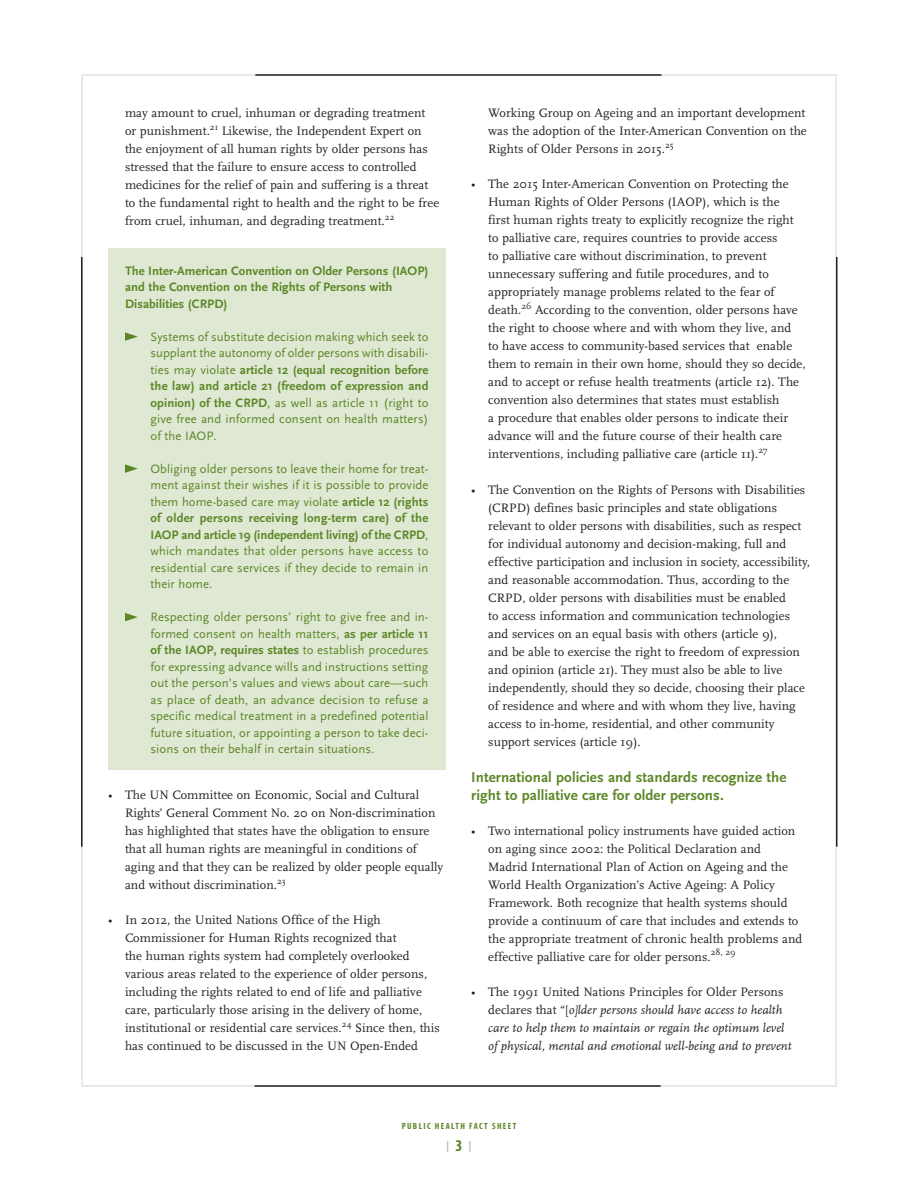
<style>
.page{position:relative;width:918px;height:1188px;background:#fff}
.page>*{position:absolute;margin:0;border:0;box-sizing:border-box;transform-origin:0 0}
.t1{font:700 15px/18px "Scala Sans";letter-spacing:.005em;color:#5c8727}
.t2{font:12.75px/18px "Scala";letter-spacing:.005em;color:#231f20}
.t3{font:12.75px/16.5px "Scala Sans";letter-spacing:.005em;color:#5c8727;text-align:justify}
.t4{font:italic 12.75px/18px "Scala";letter-spacing:.005em;color:#231f20}
.t5{font:700 12.75px/16.5px "Scala Sans";letter-spacing:.005em;color:#5c8727}
.t6{font:900 10.5px "Myriad Pro";color:#bcbdc0}
.t7{font:700 condensed 9px "Myriad Pro";letter-spacing:.15em;color:#5c8727}
.s1{font-weight:700}
.s2{font-style:normal}
.s3{font-weight:700;font-stretch:condensed;font-size:16.5px;color:#5c8727}
</style>
<div class="page">
<hr style="left:255px;top:74px;width:407px;height:2px;background:#231f20">
<hr style="left:255px;top:1085px;width:406px;height:2px;background:#231f20">
<hr style="left:836px;top:257px;width:1px;height:590px;background:#231f20">
<hr style="left:81px;top:257px;width:1px;height:590px;background:#231f20">
<div style="left:108px;top:248px;width:338px;height:522px;background:#dfe8d3"></div>
<svg style="left:125px;top:332px;width:13px;height:9px"></svg>
<svg style="left:125px;top:464px;width:13px;height:9px"></svg>
<svg style="left:125px;top:613px;width:13px;height:8px"></svg>
<p class="t2" style="left:125px;top:105px;width:316px">may amount to cruel, inhuman or degrading treatment or punishment.<sup>21</sup> Likewise, the Independent Expert on the enjoyment of all human rights by older persons has stressed that the failure to ensure access to controlled medicines for the relief of pain and suffering is a threat to the fundamental right to health and the right to be free from cruel, inhuman, and degrading treatment.<sup>22</sup></p>
<p class="t5" style="left:125px;top:264px;width:305px">The Inter-American Convention on Older Persons (IAOP) and the Convention on the Rights of Persons with<br>Disabilities (CRPD)</p>
<p class="t3" style="left:151px;top:329px;width:279px">Systems of substitute decision making which seek to supplant the autonomy of older persons with disabili&shy;ties may violate <span class="s1">article 12 (equal recognition before the law) and article 21 (freedom of expression and opinion) of the CRPD</span>, as well as article 11 (right to give free and informed consent on health matters) of the IAOP.</p>
<p class="t3" style="left:151px;top:461px;width:279px">Obliging older persons to leave their home for treat&shy;ment against their wishes if it is possible to provide them home-based care may violate <span class="s1">article 12 (rights of older persons receiving long-term care) of the IAOP and article 19 (independent living) of the CRPD</span>, which mandates that older persons have access to residential care services if they decide to remain in their home.</p>
<p class="t3" style="left:151px;top:610px;width:279px">Respecting older persons’ right to give free and in&shy;formed consent on health matters, <span class="s1">as per article 11 of the IAOP, requires states</span> to establish procedures for expressing advance wills and instructions setting out the person’s values and views about care—such as place of death, an advance decision to refuse a specific medical treatment in a predefined potential future situation, or appointing a person to take deci&shy;sions on their behalf in certain situations.</p>
<p class="t2" style="left:125px;top:787px;width:320px;text-indent:-17px">• The UN Committee on Economic, Social and Cultural Rights’ General Comment No. 20 on Non-discrimination has highlighted that states have the obligation to ensure that all human rights are meaningful in conditions of aging and that they can be realized by older people equally and without discrimination.<sup>23</sup></p>
<p class="t2" style="left:125px;top:912px;width:316px;text-indent:-17px">• In 2012, the United Nations Office of the High Commissioner for Human Rights recognized that<br>the human rights system had completely overlooked various areas related to the experience of older persons, including the rights related to end of life and palliative care, particularly those arising in the delivery of home, institutional or residential care services.<sup>24</sup> Since then, this has continued to be discussed in the UN Open-Ended</p>
<p class="t2" style="left:488px;top:105px;width:320px;text-align:justify">Working Group on Ageing and an important development was the adoption of the Inter-American Convention on the Rights of Older Persons in 2015.<sup>25</sup></p>
<p class="t2" style="left:488px;top:176px;width:319px;text-indent:-17px">• The 2015 Inter-American Convention on Protecting the Human Rights of Older Persons (IAOP), which is the<br>first human rights treaty to explicitly recognize the right to palliative care, requires countries to provide access<br>to palliative care without discrimination, to prevent unnecessary suffering and futile procedures, and to appropriately manage problems related to the fear of death.<sup>26</sup> According to the convention, older persons have the right to choose where and with whom they live, and<br>to have access to community-based services that enable them to remain in their own home, should they so decide, and to accept or refuse health treatments (article 12). The convention also determines that states must establish<br>a procedure that enables older persons to indicate their advance will and the future course of their health care interventions, including palliative care (article 11).<sup>27</sup></p>
<p class="t2" style="left:488px;top:481px;width:323px;text-indent:-17px">• The Convention on the Rights of Persons with Disabilities (CRPD) defines basic principles and state obligations relevant to older persons with disabilities, such as respect for individual autonomy and decision-making, full and effective participation and inclusion in society, accessibility, and reasonable accommodation. Thus, according to the CRPD, older persons with disabilities must be enabled<br>to access information and communication technologies and services on an equal basis with others (article 9),<br>and be able to exercise the right to freedom of expression and opinion (article 21). They must also be able to live independently, should they so decide, choosing their place of residence and where and with whom they live, having access to in-home, residential, and other community support services (article 19).</p>
<p class="t1" style="left:471px;top:769px;width:317px">International policies and standards recognize the right to palliative care for older persons.</p>
<p class="t2" style="left:488px;top:822px;width:316px;text-indent:-17px">• Two international policy instruments have guided action on aging since 2002: the Political Declaration and Madrid International Plan of Action on Ageing and the World Health Organization’s Active Ageing: A Policy Framework. Both recognize that health systems should provide a continuum of care that includes and extends to the appropriate treatment of chronic health problems and effective palliative care for older persons.<sup>28,</sup> <sup>29</sup></p>
<p class="t4" style="left:488px;top:983px;width:305px;text-indent:-17px"><span class="s2">• The 1991 United Nations Principles for Older Persons declares that “[</span>o]lder persons should have access to health care to help them to maintain or regain the optimum level of physical, mental and emotional well-being and to prevent</p>
<p class="t7" style="left:402px;top:1123px;width:116px">PUBLIC HEALTH FACT SHEET</p>
<p class="t6" style="left:446px;top:1142px;width:27px">|<span class="s3">3</span>|</p>
</div>
